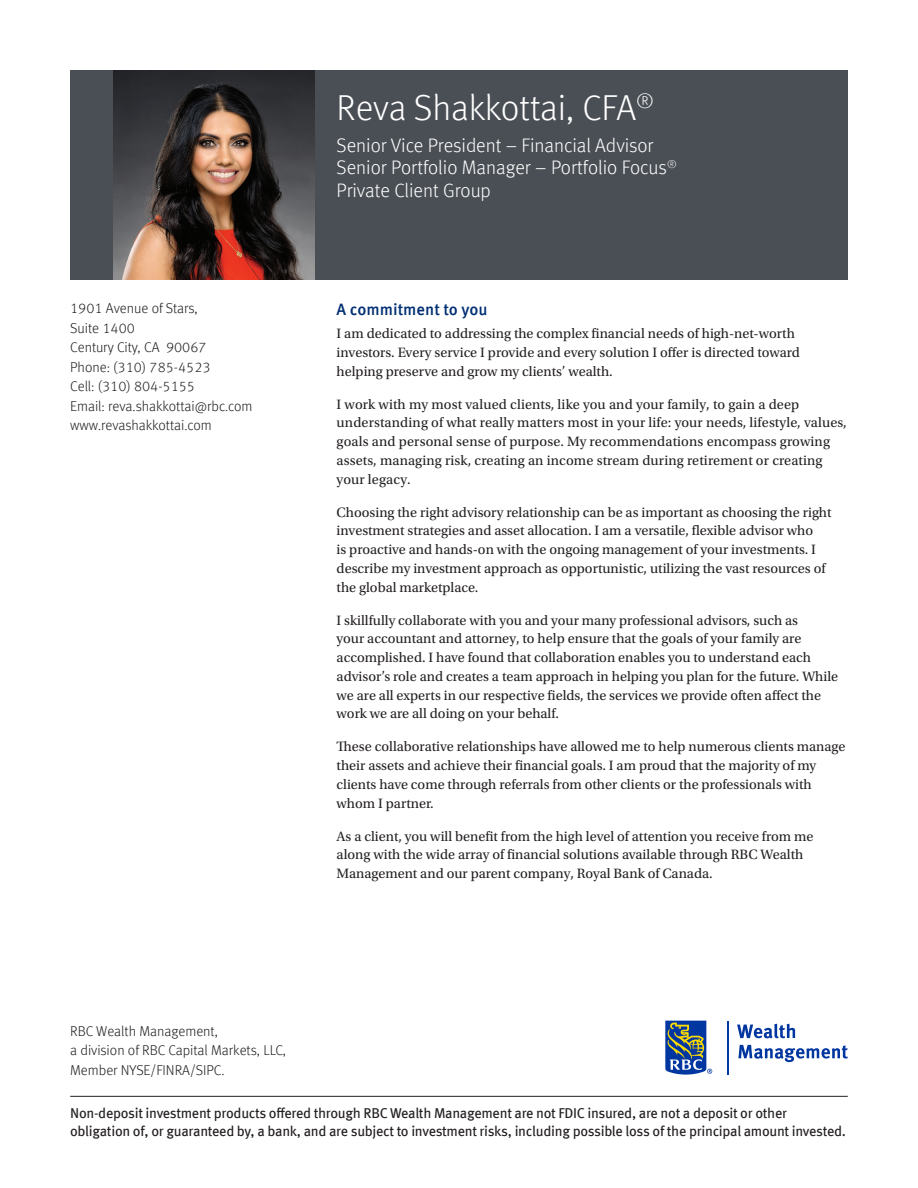
<style>
.page{position:relative;width:918px;height:1188px;background:#fff}
.page>*{position:absolute;margin:0;border:0;box-sizing:border-box;transform-origin:0 0}
.B_N_Name_Main_Title{font:300 36px "Meta Offc";letter-spacing:-.005em;color:#fff}
.B_N_Job_Title_Byline{font:300 19.5px/22.5px "Meta Offc";color:#fff}
.Text_Headline{font:500 16.5px "Meta Offc";color:#002f73}
.Body_copy{font:14.25px/18.8px "Utopia Std";color:#231f20}
.t1{font:14.25px/18px "Meta Offc";letter-spacing:-.02em;color:#231f20}
.Company_Details_-_bl{font:300 14.25px/19.5px "Meta Offc";color:#231f20}
</style>
<div class="page">
<div style="left:70px;top:70px;width:778px;height:210px;background:#4a4f55"></div>
<svg style="left:665px;top:1021px;width:47px;height:54px;background:#5d799a"></svg>
<hr style="left:727px;top:1021px;width:1px;height:54px;background:#0036a0">
<svg style="left:737px;top:1024px;width:58px;height:14px"></svg>
<svg style="left:738px;top:1045px;width:110px;height:17px"></svg>
<hr style="left:70px;top:1096px;width:778px;height:1px;background:#231f20">
<img style="left:113px;top:70px;width:202px;height:210px">
<p class="B_N_Name_Main_Title" style="left:337px;top:87px;width:319px">Reva Shakkottai, CFA<sup>®</sup></p>
<p class="B_N_Job_Title_Byline" style="left:337px;top:134px;width:342px">Senior Vice President – Financial Advisor<br>Senior Portfolio Manager – Portfolio Focus<sup>®<br></sup>Private Client Group</p>
<p class="Company_Details_-_bl" style="left:70px;top:299px;width:184px">1901 Avenue of Stars,<br>Suite 1400<br>Century City, CA 90067<br>Phone: (310) 785-4523<br>Cell: (310) 804-5155<br>Email: reva.shakkottai@rbc.com www.revashakkottai.com</p>
<p class="Text_Headline" style="left:337px;top:300px;width:153px">A commitment to you</p>
<p class="Body_copy" style="left:337px;top:325px;width:465px">I am dedicated to addressing the complex financial needs of high-net-worth investors. Every service I provide and every solution I offer is directed toward helping preserve and grow my clients’ wealth.</p>
<p class="Body_copy" style="left:337px;top:395px;width:512px">I work with my most valued clients, like you and your family, to gain a deep understanding of what really matters most in your life: your needs, lifestyle, values, goals and personal sense of purpose. My recommendations encompass growing assets, managing risk, creating an income stream during retirement or creating your legacy.</p>
<p class="Body_copy" style="left:337px;top:503px;width:496px">Choosing the right advisory relationship can be as important as choosing the right investment strategies and asset allocation. I am a versatile, flexible advisor who<br>is proactive and hands-on with the ongoing management of your investments. I describe my investment approach as opportunistic, utilizing the vast resources of the global marketplace.</p>
<p class="Body_copy" style="left:337px;top:611px;width:503px">I skillfully collaborate with you and your many professional advisors, such as<br>your accountant and attorney, to help ensure that the goals of your family are accomplished. I have found that collaboration enables you to understand each advisor’s role and creates a team approach in helping you plan for the future. While we are all experts in our respective fields, the services we provide often affect the work we are all doing on your behalf.</p>
<p class="Body_copy" style="left:337px;top:738px;width:510px">These collaborative relationships have allowed me to help numerous clients manage their assets and achieve their financial goals. I am proud that the majority of my clients have come through referrals from other clients or the professionals with whom I partner.</p>
<p class="Body_copy" style="left:337px;top:827px;width:478px">As a client, you will benefit from the high level of attention you receive from me along with the wide array of financial solutions available through RBC Wealth<br>Management and our parent company, Royal Bank of Canada.</p>
<p class="Company_Details_-_bl" style="left:70px;top:1021px;width:217px">RBC Wealth Management,<br>a division of RBC Capital Markets, LLC,<br>Member NYSE/FINRA/SIPC.</p>
<p class="t1" style="left:70px;top:1105px;width:777px">Non-deposit investment products offered through RBC Wealth Management are not FDIC insured, are not a deposit or other obligation of, or guaranteed by, a bank, and are subject to investment risks, including possible loss of the principal amount invested.</p>
</div>
